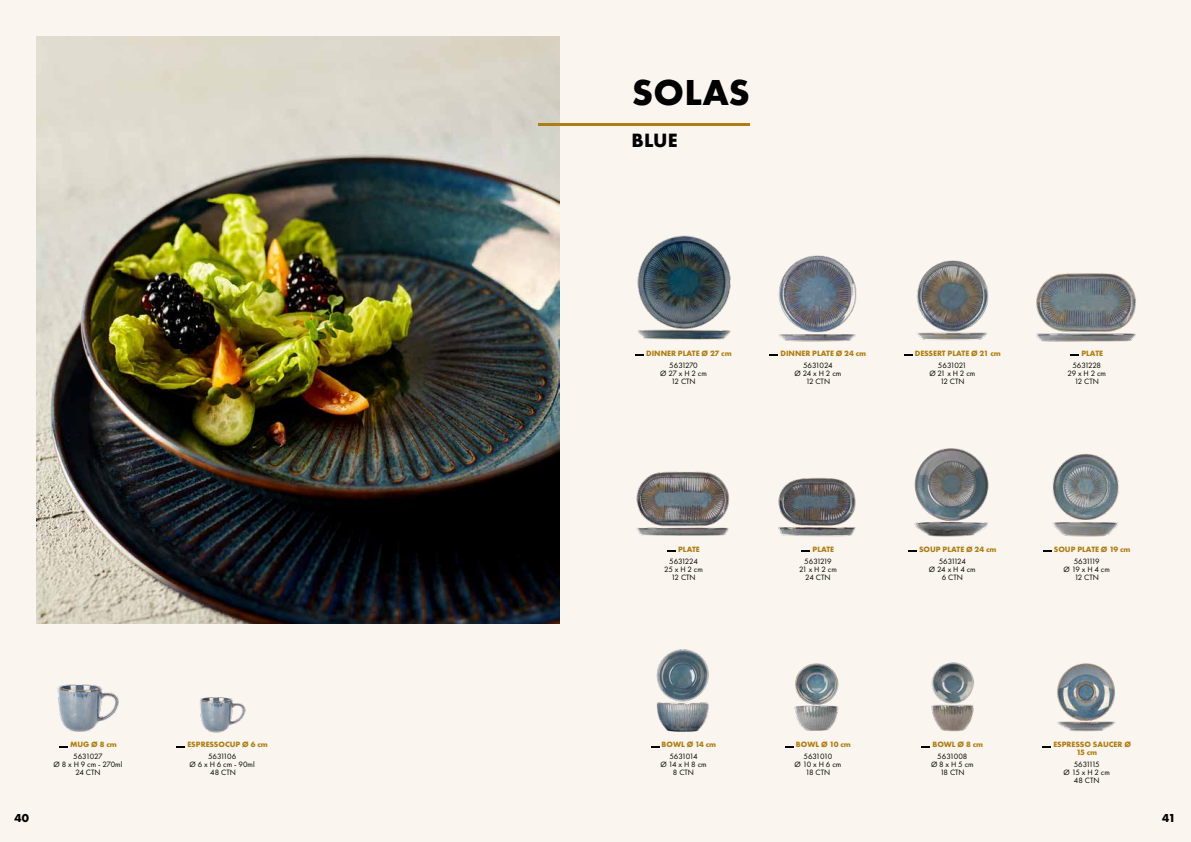
<style>
.page{position:relative;width:1191px;height:842px;background:#faf5ee}
.page>*{position:absolute;margin:0;border:0;box-sizing:border-box;transform-origin:0 0}
.t1{font:700 37.5px "Futura PT";letter-spacing:.01em;color:#000}
.t2{font:700 20px "Futura PT";color:#000}
.t3{font:700 12px "Futura PT";color:#000}
.t4{font:700 8px/8px "Futura PT";color:#b07d12}
.t5{font:8px/8px "Futura PT";color:#000;text-align:center}
.t6{font:8px/8px "Futura PT";letter-spacing:-.05em;color:#000;text-align:center}
.t7{font:8px/8px "Futura PT";letter-spacing:-.035em;color:#000;text-align:center}
.t8{font:8px/8px "Futura PT";letter-spacing:-.11em;color:#000;text-align:center}
.t9{font:8px/8px "Futura PT";letter-spacing:-.065em;color:#000;text-align:center}
.t10{font:8px/8px "Futura PT";letter-spacing:-.025em;color:#000;text-align:center}
.t11{font:8px/8px "Futura PT";letter-spacing:-.03em;color:#000;text-align:center}
</style>
<div class="page">
<img style="left:36px;top:36px;width:523px;height:588px">
<img style="left:57px;top:684px;width:62px;height:48px">
<img style="left:200px;top:697px;width:46px;height:35px">
<hr style="left:631px;top:123px;width:119px;height:3px;background:#b07d12">
<img style="left:1036px;top:273px;width:100px;height:68px">
<svg style="left:667px;top:550px;width:9px;height:2px"></svg>
<img style="left:636px;top:471px;width:94px;height:65px">
<svg style="left:908px;top:550px;width:8px;height:2px"></svg>
<img style="left:914px;top:448px;width:75px;height:89px">
<img style="left:778px;top:255px;width:79px;height:86px">
<img style="left:916px;top:260px;width:73px;height:81px">
<svg style="left:801px;top:550px;width:9px;height:2px"></svg>
<img style="left:778px;top:478px;width:78px;height:59px">
<svg style="left:1043px;top:550px;width:8px;height:2px"></svg>
<img style="left:1052px;top:453px;width:67px;height:84px">
<img style="left:656px;top:649px;width:53px;height:83px">
<hr style="left:538px;top:123px;width:166px;height:3px;background:#b07d12">
<img style="left:637px;top:235px;width:94px;height:105px">
<img style="left:794px;top:663px;width:45px;height:68px">
<img style="left:931px;top:662px;width:43px;height:70px">
<img style="left:1057px;top:663px;width:59px;height:69px">
<h1 class="t1" style="left:631px;top:68px;width:120px">SOLAS</h1>
<p class="t4" style="left:70px;top:740px;width:48px">MUG Ø 8 cm</p>
<p class="t5" style="left:54px;top:752px;width:70px">5631027<br>Ø 8 x H 9 cm - 270ml<br>24 CTN</p>
<p class="t4" style="left:187px;top:740px;width:82px">ESPRESSOCUP Ø 6 cm</p>
<p class="t5" style="left:190px;top:752px;width:67px">5631106<br>Ø 6 x H 6 cm - 90ml<br>48 CTN</p>
<h2 class="t2" style="left:631px;top:128px;width:47px">BLUE</h2>
<p class="t4" style="left:646px;top:349px;width:87px">DINNER PLATE Ø 27 cm</p>
<p class="t6" style="left:660px;top:361px;width:48px">5631270<br>Ø 27 x H 2 cm<br>12 CTN</p>
<p class="t4" style="left:780px;top:349px;width:87px">DINNER PLATE Ø 24 cm</p>
<p class="t5" style="left:794px;top:361px;width:48px">5631024<br>Ø 24 x H 2 cm<br>12 CTN</p>
<p class="t4" style="left:914px;top:349px;width:87px">DESSERT PLATE Ø 21 cm</p>
<p class="t5" style="left:929px;top:361px;width:48px">5631021<br>Ø 21 x H 2 cm<br>12 CTN</p>
<p class="t4" style="left:1081px;top:349px;width:23px">PLATE</p>
<p class="t7" style="left:1067px;top:361px;width:40px">5631228<br>29 x H 2 cm<br>12 CTN</p>
<p class="t4" style="left:678px;top:545px;width:23px">PLATE</p>
<p class="t7" style="left:664px;top:557px;width:40px">5631224<br>25 x H 2 cm<br>12 CTN</p>
<p class="t4" style="left:812px;top:545px;width:23px">PLATE</p>
<p class="t6" style="left:799px;top:557px;width:39px">5631219<br>21 x H 2 cm<br>24 CTN</p>
<p class="t4" style="left:919px;top:545px;width:79px">SOUP PLATE Ø 24 cm</p>
<p class="t10" style="left:929px;top:557px;width:48px">5631124<br>Ø 24 x H 4 cm<br>6 CTN</p>
<p class="t4" style="left:1053px;top:545px;width:78px">SOUP PLATE Ø 19 cm</p>
<p class="t8" style="left:1063px;top:557px;width:48px">5631119<br>Ø 19 x H 4 cm<br>12 CTN</p>
<p class="t4" style="left:661px;top:740px;width:56px">BOWL Ø 14 cm</p>
<p class="t11" style="left:660px;top:752px;width:48px">5631014<br>Ø 14 x H 8 cm<br>8 CTN</p>
<p class="t4" style="left:796px;top:740px;width:56px">BOWL Ø 10 cm</p>
<p class="t9" style="left:794px;top:752px;width:48px">5631010<br>Ø 10 x H 6 cm<br>18 CTN</p>
<p class="t4" style="left:932px;top:740px;width:52px">BOWL Ø 8 cm</p>
<p class="t5" style="left:931px;top:752px;width:44px">5631008<br>Ø 8 x H 5 cm<br>18 CTN</p>
<p class="t4" style="left:1076px;top:740px;width:56px;text-indent:-23px">ESPRESSO SAUCER Ø<br>15 cm</p>
<p class="t5" style="left:1063px;top:760px;width:48px">5631115<br>Ø 15 x H 2 cm<br>48 CTN</p>
<h3 class="t3" style="left:15px;top:810px;width:16px">40</h3>
<h3 class="t3" style="left:1162px;top:810px;width:15px">41</h3>
</div>
